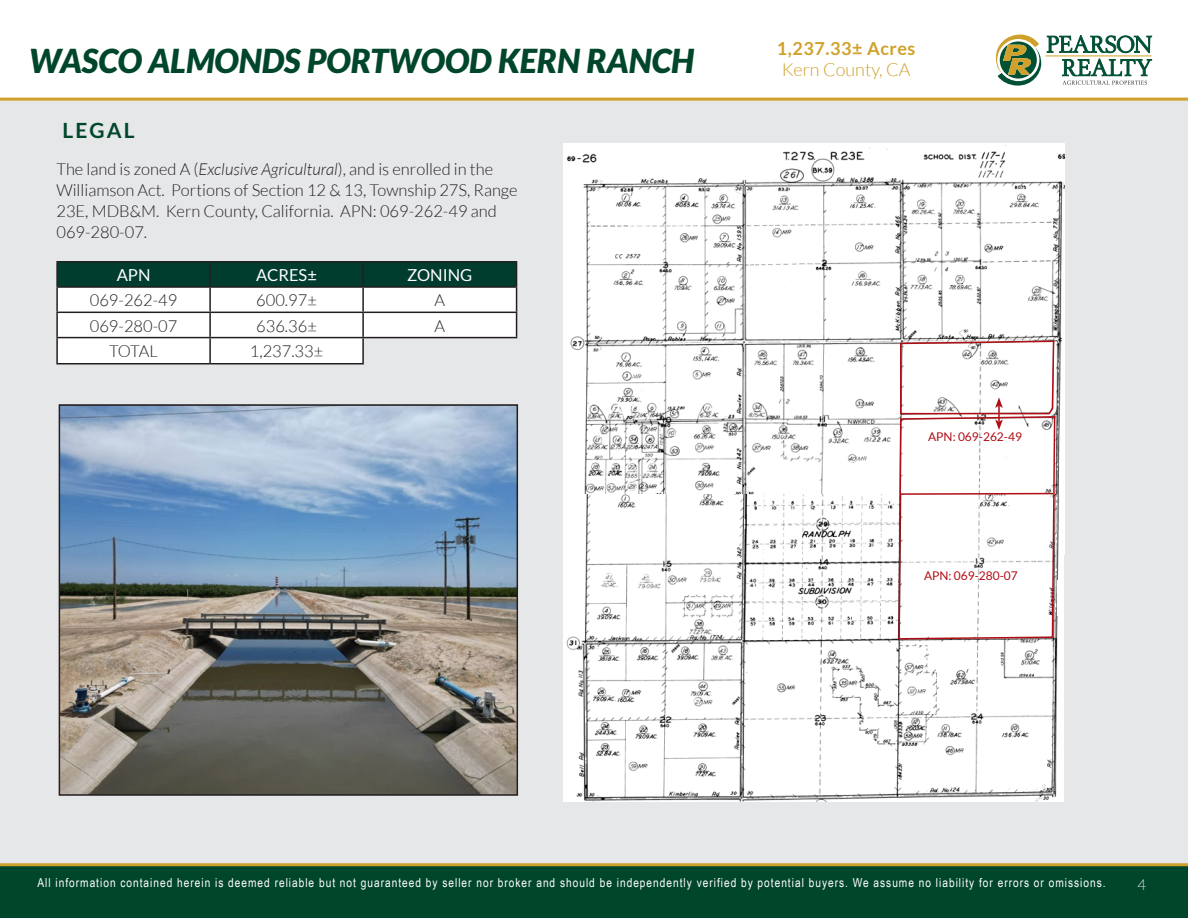
<style>
.page{position:relative;width:1188px;height:918px;background:#fff}
.page>*{position:absolute;margin:0;border:0;box-sizing:border-box;transform-origin:0 0}
.t1{font:italic 900 33px "Lato";color:#00462b}
.t2{font:700 21px "Lato";letter-spacing:.1em;color:#00462b}
.t3{font:700 18px "Lato";letter-spacing:.03em;color:#d0a12a}
.t4{font:300 18px "Lato";color:#d0a12a}
.t5{font:300 16.5px/21px "Lato";color:#231f20}
.t6{font:16.5px "Lato";color:#fff}
.t7{font:300 15px "Lato";color:#dcdddf}
.t8{font:12.3px "Arial Narrow";letter-spacing:.08em;color:#fff}
.t9{font:12px "Lato";color:#b00d15}
.s1{font-style:italic}
</style>
<div class="page">
<div style="left:0;top:99px;width:1188px;height:765px;background:#e6e7e9"></div>
<img style="left:563px;top:144px;width:501px;height:351px">
<img style="left:563px;top:495px;width:501px;height:306px">
<hr style="left:56px;top:288px;width:2px;height:24px;background:#231f20">
<hr style="left:56px;top:312px;width:154px;height:1px;background:#231f20">
<hr style="left:56px;top:313px;width:2px;height:24px;background:#231f20">
<hr style="left:56px;top:261px;width:154px;height:1px;background:#231f20">
<hr style="left:56px;top:262px;width:2px;height:24px;background:#231f20">
<hr style="left:210px;top:261px;width:153px;height:1px;background:#231f20">
<hr style="left:56px;top:286px;width:154px;height:2px;background:#231f20">
<hr style="left:363px;top:261px;width:154px;height:1px;background:#231f20">
<svg style="left:57px;top:262px;width:460px;height:101px;background:#b6c4c1"></svg>
<hr style="left:363px;top:286px;width:154px;height:2px;background:#231f20">
<hr style="left:56px;top:337px;width:154px;height:1px;background:#231f20">
<hr style="left:56px;top:338px;width:2px;height:25px;background:#231f20">
<hr style="left:210px;top:337px;width:153px;height:1px;background:#231f20">
<hr style="left:209px;top:338px;width:2px;height:25px;background:#231f20">
<hr style="left:362px;top:338px;width:2px;height:25px;background:#231f20">
<hr style="left:56px;top:363px;width:154px;height:1px;background:#231f20">
<hr style="left:210px;top:363px;width:154px;height:1px;background:#231f20">
<hr style="left:1062px;top:310px;width:2px;height:41px;background:#fff">
<div style="left:1058px;top:580px;width:6px;height:36px;background:#fff"></div>
<div style="left:1058px;top:690px;width:6px;height:41px;background:#fff"></div>
<svg style="left:996px;top:35px;width:156px;height:51px"></svg>
<div style="left:0;top:864px;width:1188px;height:54px;background:#00462b"></div>
<hr style="left:0;top:863px;width:1188px;height:3px;background:#d0a12a">
<hr style="left:0;top:98px;width:1188px;height:3px;background:#d0a12a">
<img style="left:62px;top:407px;width:453px;height:386px">
<div style="left:59px;top:404px;width:459px;height:392px;border:2px solid #231f20"></div>
<svg style="left:898px;top:340px;width:158px;height:300px;background:#f6eeef"></svg>
<h1 class="t1" style="left:29px;top:41px;width:667px">WASCO ALMONDS PORTWOOD KERN RANCH</h1>
<p class="t2" style="left:63px;top:119px;width:74px">LEGAL</p>
<p class="t5" style="left:56px;top:159px;width:463px">The land is zoned A (<span class="s1">Exclusive Agricultural</span>), and is enrolled in the Williamson Act. Portions of Section 12 &amp; 13, Township 27S, Range 23E, MDB&amp;M. Kern County, California. APN: 069-262-49 and 069-280-07.</p>
<p class="t6" style="left:117px;top:266px;width:35px">APN</p>
<p class="t6" style="left:256px;top:266px;width:62px">ACRES±</p>
<p class="t6" style="left:407px;top:266px;width:67px">ZONING</p>
<p class="t5" style="left:90px;top:290px;width:89px">069-262-49</p>
<p class="t5" style="left:256px;top:290px;width:62px">600.97±</p>
<p class="t5" style="left:435px;top:290px;width:12px">A</p>
<p class="t5" style="left:90px;top:315px;width:89px">069-280-07</p>
<p class="t5" style="left:256px;top:315px;width:62px">636.36±</p>
<p class="t5" style="left:435px;top:315px;width:12px">A</p>
<p class="t5" style="left:109px;top:341px;width:50px">TOTAL</p>
<p class="t5" style="left:250px;top:341px;width:75px">1,237.33±</p>
<p class="t3" style="left:777px;top:38px;width:140px">1,237.33± Acres</p>
<p class="t4" style="left:782px;top:60px;width:130px">Kern County, CA</p>
<p class="t9" style="left:928px;top:430px;width:95px">APN: 069-262-49</p>
<p class="t9" style="left:924px;top:569px;width:95px">APN: 069-280-07</p>
<p class="t8" style="left:38px;top:873px;width:1070px">All information contained herein is deemed reliable but not guaranteed by seller nor broker and should be independently verified by potential buyers. We assume no liability for errors or omissions.</p>
<p class="t7" style="left:1138px;top:876px;width:10px">4</p>
</div>
